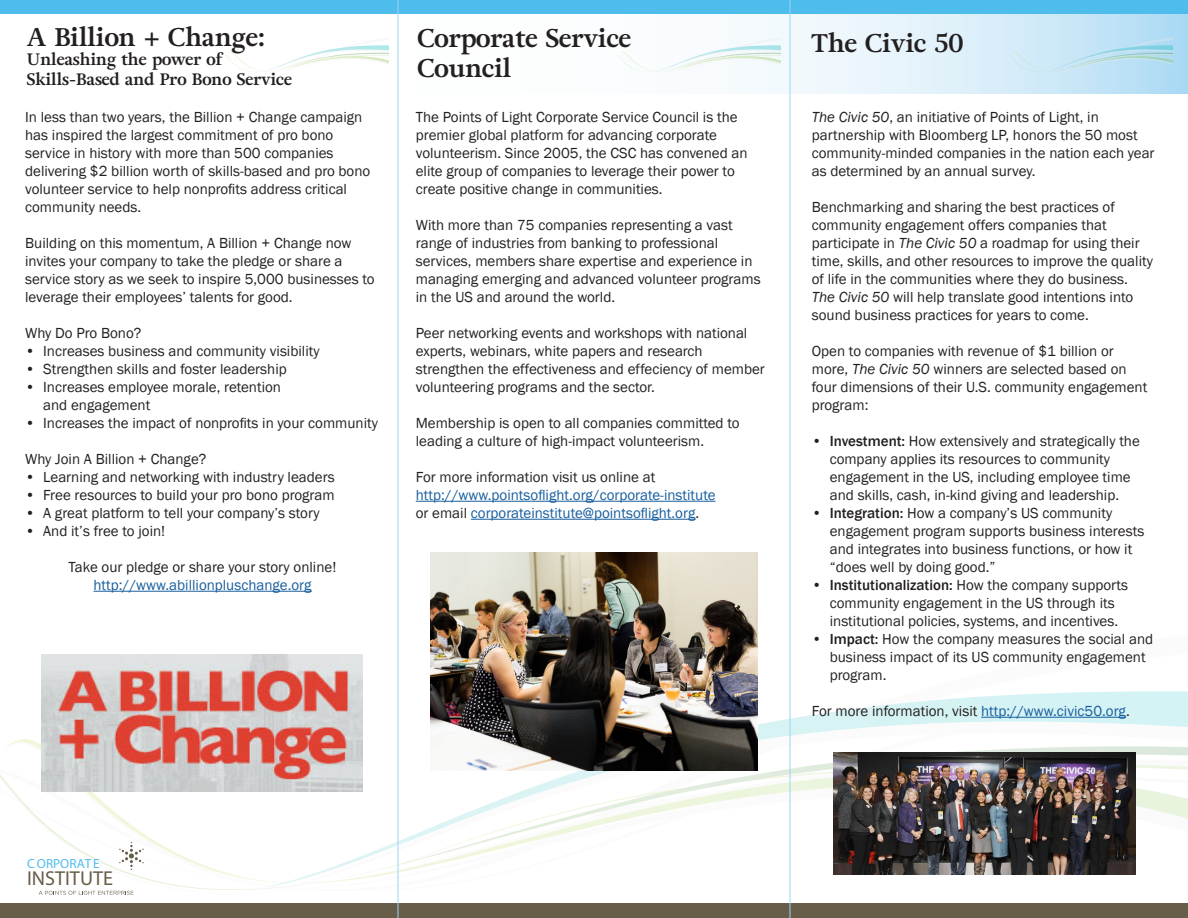
<style>
.page{position:relative;width:1188px;height:918px;background:#fff}
.page>*{position:absolute;margin:0;border:0;box-sizing:border-box;transform-origin:0 0}
.t1{font:700 25.5px/30.6px "Adriane Text";color:#231f20}
.t2{font:20.25px "Myriad Pro";color:#685d49}
.t3{font:700 16.5px/19.8px "Adriane Text";color:#231f20}
.t4{font:15px/18px "Franklin Gothic";color:#231f20}
.t5{font:15px/18px "Franklin Gothic";color:#175d9e}
.t6{font:13.2px "Myriad Pro";color:#4fbdec}
.s1{color:#231f20}
.s2{font-style:italic}
.s3{font-weight:500}
.s4{color:#175d9e}
</style>
<div class="page">
<svg style="left:397px;top:14px;width:791px;height:80px;background:#d9eef9"></svg>
<svg style="left:332px;top:691px;width:856px;height:198px"></svg>
<div style="left:0;top:903px;width:1188px;height:15px;background:#685d49"></div>
<div style="left:0;top:0;width:1188px;height:14px;background:#4fbdec"></div>
<svg style="left:225px;top:45px;width:164px;height:27px"></svg>
<svg style="left:0;top:739px;width:332px;height:156px"></svg>
<svg style="left:398px;top:0;width:392px;height:918px"></svg>
<svg style="left:615px;top:37px;width:166px;height:36px"></svg>
<svg style="left:1007px;top:37px;width:166px;height:36px;background:#c1e3f2"></svg>
<hr style="left:93px;top:591px;width:219px;height:1px;background:#175d9e">
<hr style="left:981px;top:717px;width:145px;height:1px;background:#175d9e">
<hr style="left:416px;top:501px;width:300px;height:1px;background:#175d9e">
<hr style="left:471px;top:519px;width:224px;height:1px;background:#175d9e">
<img style="left:42px;top:655px;width:320px;height:137px">
<img style="left:430px;top:553px;width:328px;height:218px">
<img style="left:833px;top:752px;width:303px;height:122px">
<p class="t1" style="left:27px;top:21px;width:240px">A Billion + Change:</p>
<p class="t3" style="left:27px;top:50px;width:267px">Unleashing the power of<br>Skills-Based and Pro Bono Service</p>
<p class="t4" style="left:25px;top:108px;width:347px">In less than two years, the Billion + Change campaign has inspired the largest commitment of pro bono service in history with more than 500 companies delivering $2 billion worth of skills-based and pro bono volunteer service to help nonprofits address critical community needs.</p>
<p class="t4" style="left:25px;top:234px;width:351px">Building on this momentum, A Billion + Change now invites your company to take the pledge or share a service story as we seek to inspire 5,000 businesses to leverage their employees’ talents for good.</p>
<p class="t4" style="left:25px;top:324px;width:118px">Why Do Pro Bono?</p>
<p class="t4" style="left:25px;top:342px;width:296px">• Increases business and community visibility</p>
<p class="t4" style="left:25px;top:360px;width:263px">• Strengthen skills and foster leadership</p>
<p class="t4" style="left:43px;top:378px;width:239px;text-indent:-18px">• Increases employee morale, retention and engagement</p>
<p class="t4" style="left:25px;top:414px;width:354px">• Increases the impact of nonprofits in your community</p>
<p class="t4" style="left:25px;top:450px;width:183px">Why Join A Billion + Change?</p>
<p class="t4" style="left:25px;top:468px;width:311px">• Learning and networking with industry leaders</p>
<p class="t4" style="left:25px;top:486px;width:311px">• Free resources to build your pro bono program</p>
<p class="t4" style="left:25px;top:504px;width:296px">• A great platform to tell your company’s story</p>
<p class="t4" style="left:25px;top:522px;width:142px">• And it’s free to join!</p>
<p class="t4" style="left:69px;top:558px;width:269px">Take our pledge or share your story online!</p>
<p class="t5" style="left:93px;top:576px;width:220px">http://www.abillionpluschange.org</p>
<p class="t1" style="left:417px;top:23px;width:215px">Corporate Service<br>Council</p>
<p class="t1" style="left:811px;top:28px;width:154px">The Civic 50</p>
<p class="t4" style="left:416px;top:108px;width:333px">The Points of Light Corporate Service Council is the premier global platform for advancing corporate volunteerism. Since 2005, the CSC has convened an elite group of companies to leverage their power to create positive change in communities.</p>
<p class="t4" style="left:416px;top:216px;width:346px">With more than 75 companies representing a vast range of industries from banking to professional services, members share expertise and experience in managing emerging and advanced volunteer programs in the US and around the world.</p>
<p class="t4" style="left:416px;top:324px;width:351px">Peer networking events and workshops with national experts, webinars, white papers and research strengthen the effectiveness and effeciency of member volunteering programs and the sector.</p>
<p class="t4" style="left:416px;top:414px;width:325px">Membership is open to all companies committed to leading a culture of high-impact volunteerism.</p>
<p class="t5" style="left:416px;top:468px;width:301px"><span class="s1">For more information visit us online at </span>http://www.pointsoflight.org/corporate-institute</p>
<p class="t5" style="left:416px;top:504px;width:285px"><span class="s1">or email</span> corporateinstitute@pointsoflight.org<span class="s1">.</span></p>
<p class="t4" style="left:812px;top:108px;width:344px"><span class="s2">The Civic 50</span>, an initiative of Points of Light, in partnership with Bloomberg LP, honors the 50 most community-minded companies in the nation each year as determined by an annual survey.</p>
<p class="t4" style="left:812px;top:198px;width:343px">Benchmarking and sharing the best practices of community engagement offers companies that participate in <span class="s2">The Civic 50</span> a roadmap for using their time, skills, and other resources to improve the quality of life in the communities where they do business.<br><span class="s2">The Civic 50</span> will help translate good intentions into sound business practices for years to come.</p>
<p class="t4" style="left:812px;top:342px;width:337px">Open to companies with revenue of $1 billion or more, <span class="s2">The Civic 50</span> winners are selected based on four dimensions of their U.S. community engagement program:</p>
<p class="t4" style="left:830px;top:432px;width:312px;text-indent:-18px"><span class="s3">• Investment:</span> How extensively and strategically the company applies its resources to community engagement in the US, including employee time and skills, cash, in-kind giving and leadership.</p>
<p class="t4" style="left:830px;top:504px;width:316px;text-indent:-18px"><span class="s3">• Integration:</span> How a company’s US community engagement program supports business interests and integrates into business functions, or how it “does well by doing good.”</p>
<p class="t4" style="left:812px;top:576px;width:318px;text-align:center"><span class="s3">• Institutionalization:</span> How the company supports community engagement in the US through its institutional policies, systems, and incentives.</p>
<p class="t4" style="left:830px;top:630px;width:325px;text-indent:-18px"><span class="s3">• Impact:</span> How the company measures the social and business impact of its US community engagement program.</p>
<p class="t4" style="left:812px;top:702px;width:319px">For more information, visit <span class="s4">http://www.civic50.org</span>.</p>
<p class="t6" style="left:27px;top:856px;width:74px">C ORPORAT E</p>
<h2 class="t2" style="left:27px;top:866px;width:88px">INSTITUTE</h2>
</div>
